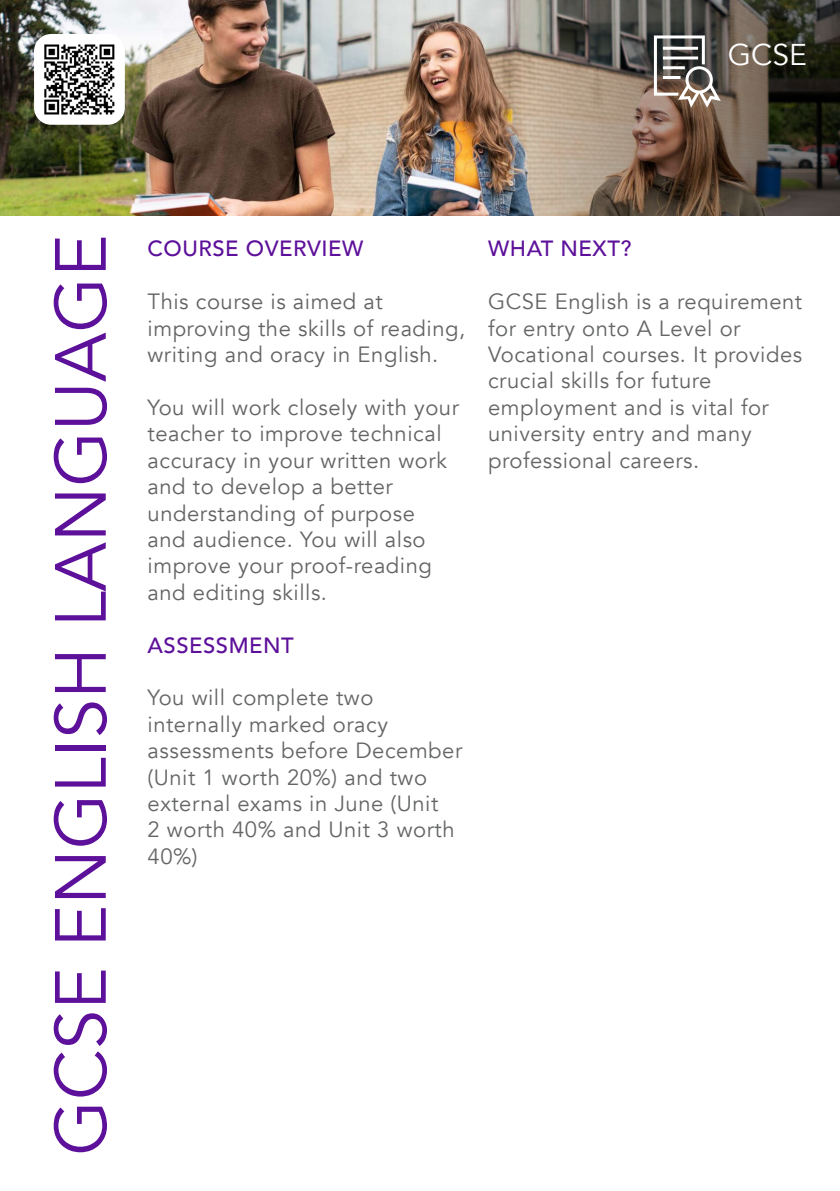
<style>
.page{position:relative;width:840px;height:1191px;background:#fff}
.page>*{position:absolute;margin:0;border:0;box-sizing:border-box;transform-origin:0 0}
.t1{font:71.6px "Avenir";color:#5d109a}
.t2{font:30px "Avenir";color:#fff}
.t3{font:22px/26.4px "Avenir";letter-spacing:.025em;color:#646565}
.t4{font:22px/26.4px "Avenir";letter-spacing:.025em;color:#646464}
.t5{font:500 22px "Avenir";letter-spacing:.025em;color:#5d109a}
</style>
<div class="page">
<img style="left:0;top:0;width:465px;height:215px">
<img style="left:465px;top:0;width:374px;height:215px">
<svg style="left:652px;top:34px;width:71px;height:77px;background:#766d66"></svg>
<hr style="left:662px;top:47px;width:35px;height:3px;background:#fff">
<hr style="left:662px;top:56px;width:35px;height:3px;background:#fff">
<hr style="left:662px;top:66px;width:22px;height:3px;background:#fff">
<hr style="left:662px;top:76px;width:18px;height:3px;background:#fff">
<img style="left:34px;top:34px;width:91px;height:91px">
<p class="t2" style="left:727px;top:37px;width:80px">GCSE</p>
<p class="t1" style="left:38px;top:1155px;width:922px;rotate:-90deg">GCSE ENGLISH LANGUAGE</p>
<p class="t5" style="left:147px;top:230px;width:217px">COURSE OVERVIEW</p>
<p class="t4" style="left:147px;top:289px;width:319px">This course is aimed at improving the skills of reading, writing and oracy in English.</p>
<p class="t4" style="left:147px;top:394px;width:313px">You will work closely with your teacher to improve technical accuracy in your written work and to develop a better understanding of purpose<br>and audience. You will also improve your proof-reading and editing skills.</p>
<p class="t5" style="left:147px;top:626px;width:148px">ASSESSMENT</p>
<p class="t3" style="left:147px;top:685px;width:316px">You will complete two internally marked oracy assessments before December (Unit 1 worth 20%) and two external exams in June (Unit<br>2 worth 40% and Unit 3 worth<br>40%)</p>
<p class="t5" style="left:488px;top:230px;width:145px">WHAT NEXT?</p>
<p class="t3" style="left:488px;top:289px;width:315px">GCSE English is a requirement for entry onto A Level or<br>Vocational courses. It provides crucial skills for future employment and is vital for university entry and many professional careers.</p>
</div>
